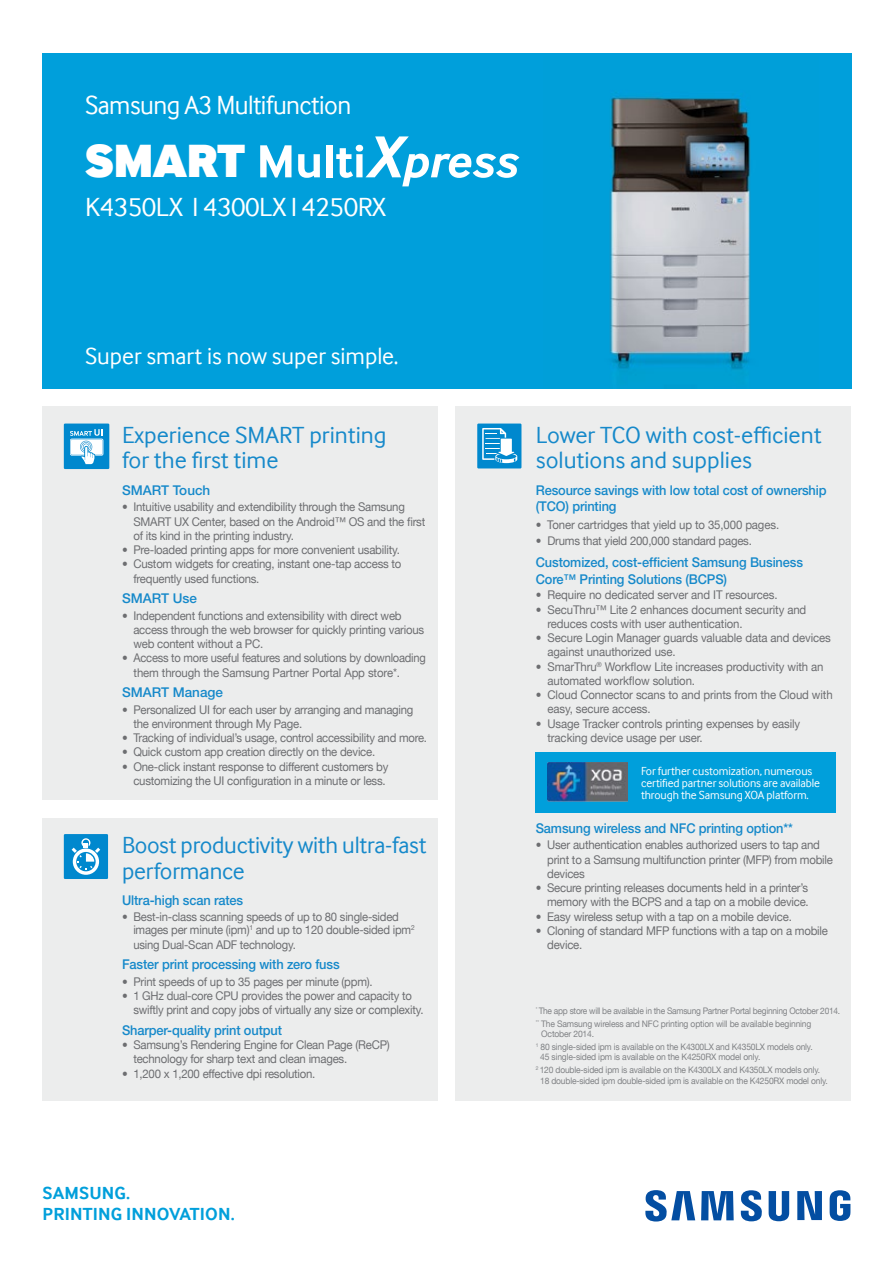
<style>
.page{position:relative;width:893px;height:1263px;background:#fff}
.page>*{position:absolute;margin:0;border:0;box-sizing:border-box;transform-origin:0 0}
.t1{font:900 48px "Samsung Inter Face";color:#fff}
.t2{font:27px "Samsung Inter Face";letter-spacing:-.02em;color:#fff;scale:.95 1}
.t3{font:27px "Samsung Inter Face";letter-spacing:-.02em;color:#fff}
.t4{font:24px/25.5px "Samsung Inter Face";color:#1689ca}
.t5{font:24px "Samsung Inter Face";color:#fff}
.t6{font:700 18px/21px "Samsung Inter Face";letter-spacing:.01em;color:#009fdb}
.t7{font:500 13.5px/16.2px "Helvetica Neue";letter-spacing:-.01em;color:#1689ca;scale:.95 1}
.t8{font:500 13.5px "Helvetica Neue";letter-spacing:-.01em;color:#1689ca}
.t9{font:12px/14.2px "Helvetica Neue LT";letter-spacing:-.02em;color:#6d6e71;scale:.95 1}
.t10{font:12px/12px "Samsung Inter Face";letter-spacing:-.01em;color:#fff}
.t11{font:9px/12.6px "Helvetica Neue LT";letter-spacing:-.02em;color:#808285;scale:.95 1}
.t12{font:9px/12.6px "Helvetica Neue LT";letter-spacing:-.02em;color:#808285;scale:.93 1}
.t13{font:9px "Helvetica Neue LT";letter-spacing:-.02em;color:#808285;scale:.94 1}
</style>
<div class="page">
<div style="left:455px;top:406px;width:395px;height:695px;background:#eceded"></div>
<div style="left:43px;top:406px;width:395px;height:695px;background:#eceded"></div>
<div style="left:43px;top:53px;width:809px;height:336px;background:#009fdb"></div>
<img style="left:610px;top:92px;width:141px;height:297px">
<div style="left:64px;top:834px;width:44px;height:45px;background:#0088ce"></div>
<svg style="left:73px;top:848px;width:26px;height:27px"></svg>
<div style="left:76px;top:852px;width:20px;height:19px;background:#0088ce;border-radius:50%"></div>
<svg style="left:72px;top:838px;width:28px;height:32px"></svg>
<div style="left:27px;top:800px;width:422px;height:17px;background:#fff"></div>
<div style="left:64px;top:423px;width:45px;height:46px;background:#0088ce"></div>
<svg style="left:70px;top:429px;width:33px;height:36px"></svg>
<div style="left:535px;top:752px;width:301px;height:61px;background:#009fdb"></div>
<img style="left:548px;top:762px;width:79px;height:39px">
<div style="left:477px;top:423px;width:44px;height:45px;background:#0088ce"></div>
<svg style="left:482px;top:428px;width:36px;height:36px"></svg>
<svg style="left:260px;top:145px;width:31px;height:33px"></svg>
<svg style="left:298px;top:154px;width:22px;height:24px"></svg>
<div style="left:326px;top:145px;width:6px;height:32px;background:#fff"></div>
<svg style="left:336px;top:136px;width:183px;height:50px"></svg>
<svg style="left:645px;top:1190px;width:205px;height:31px"></svg>
<h2 class="t2" style="left:85px;top:89px;width:282px">Samsung A3 Multifunction</h2>
<h1 class="t1" style="left:85px;top:131px;width:161px">SMART</h1>
<h2 class="t3" style="left:85px;top:192px;width:302px">K4350LX I 4300LX I 4250RX</h2>
<h3 class="t5" style="left:85px;top:342px;width:315px">Super smart is now super simple.</h3>
<h3 class="t4" style="left:122px;top:422px;width:266px">Experience SMART printing for the first time</h3>
<p class="t8" style="left:122px;top:482px;width:90px">SMART Touch</p>
<p class="t9" style="left:133px;top:500px;width:309px;text-indent:-11px">• Intuitive usability and extendibility through the Samsung<br>SMART UX Center, based on the Android™ OS and the first of its kind in the printing industry.</p>
<p class="t9" style="left:122px;top:542px;width:294px">• Pre-loaded printing apps for more convenient usability.</p>
<p class="t9" style="left:133px;top:557px;width:284px;text-indent:-11px">• Custom widgets for creating, instant one-tap access to frequently used functions.</p>
<p class="t8" style="left:122px;top:590px;width:77px">SMART Use</p>
<p class="t9" style="left:133px;top:608px;width:308px;text-indent:-11px">• Independent functions and extensibility with direct web access through the web browser for quickly printing various web content without a PC.</p>
<p class="t9" style="left:134px;top:651px;width:309px;text-indent:-11px">• Access to more useful features and solutions by downloading them through the Samsung Partner Portal App store*.</p>
<p class="t8" style="left:122px;top:684px;width:103px">SMART Manage</p>
<p class="t9" style="left:133px;top:702px;width:296px;text-indent:-11px">• Personalized UI for each user by arranging and managing the environment through My Page.</p>
<p class="t9" style="left:122px;top:730px;width:322px">• Tracking of individual’s usage, control accessibility and more.</p>
<p class="t9" style="left:122px;top:745px;width:268px">• Quick custom app creation directly on the device.</p>
<p class="t9" style="left:122px;top:759px;width:282px;text-align:right">• One-click instant response to different customers by customizing the UI configuration in a minute or less.</p>
<h3 class="t4" style="left:122px;top:832px;width:306px">Boost productivity with ultra-fast performance</h3>
<p class="t7" style="left:122px;top:892px;width:129px">Ultra-high scan rates</p>
<p class="t9" style="left:133px;top:909px;width:298px;text-indent:-11px">• Best-in-class scanning speeds of up to 80 single-sided images per minute (ipm)<sup>1</sup> and up to 120 double-sided ipm<sup>2 </sup>using Dual-Scan ADF technology.</p>
<p class="t7" style="left:122px;top:956px;width:231px">Faster print processing with zero fuss</p>
<p class="t9" style="left:122px;top:974px;width:265px">• Print speeds of up to 35 pages per minute (ppm).</p>
<p class="t9" style="left:133px;top:988px;width:307px;text-indent:-11px">• 1 GHz dual-core CPU provides the power and capacity to swiftly print and copy jobs of virtually any size or complexity.</p>
<p class="t7" style="left:122px;top:1021px;width:170px">Sharper-quality print output</p>
<p class="t9" style="left:133px;top:1037px;width:271px;text-indent:-11px">• Samsung’s Rendering Engine for Clean Page (ReCP) technology for sharp text and clean images.</p>
<p class="t9" style="left:122px;top:1066px;width:205px">• 1,200 x 1,200 effective dpi resolution.</p>
<h3 class="t6" style="left:43px;top:1183px;width:194px">SAMSUNG.<br>PRINTING INNOVATION.</h3>
<h3 class="t4" style="left:536px;top:422px;width:287px">Lower TCO with cost-efficient solutions and supplies</h3>
<p class="t7" style="left:536px;top:482px;width:308px">Resource savings with low total cost of ownership (TCO) printing</p>
<p class="t9" style="left:536px;top:517px;width:258px">• Toner cartridges that yield up to 35,000 pages.</p>
<p class="t9" style="left:536px;top:533px;width:229px">• Drums that yield 200,000 standard pages.</p>
<p class="t7" style="left:536px;top:554px;width:283px">Customized, cost-efficient Samsung Business<br>Core™ Printing Solutions (BCPS)</p>
<p class="t9" style="left:536px;top:588px;width:256px">• Require no dedicated server and IT resources.</p>
<p class="t9" style="left:547px;top:602px;width:274px;text-indent:-12px">• SecuThru™ Lite 2 enhances document security and reduces costs with user authentication.</p>
<p class="t9" style="left:547px;top:630px;width:300px;text-indent:-12px">• Secure Login Manager guards valuable data and devices against unauthorized use.</p>
<p class="t9" style="left:547px;top:659px;width:292px;text-indent:-12px">• SmarThru<sup>®</sup> Workflow Lite increases productivity with an automated workflow solution.</p>
<p class="t9" style="left:547px;top:687px;width:302px;text-indent:-12px">• Cloud Connector scans to and prints from the Cloud with easy, secure access.</p>
<p class="t9" style="left:547px;top:716px;width:268px;text-indent:-12px">• Usage Tracker controls printing expenses by easily tracking device usage per user.</p>
<p class="t10" style="left:641px;top:765px;width:180px">For further customization, numerous certified partner solutions are available through the Samsung XOA platform.</p>
<p class="t7" style="left:536px;top:820px;width:272px">Samsung wireless and NFC printing option**</p>
<p class="t9" style="left:547px;top:838px;width:302px;text-indent:-11px">• User authentication enables authorized users to tap and print to a Samsung multifunction printer (MFP) from mobile devices</p>
<p class="t9" style="left:536px;top:880px;width:289px;text-align:right">• Secure printing releases documents held in a printer’s memory with the BCPS and a tap on a mobile device.</p>
<p class="t9" style="left:536px;top:909px;width:271px">• Easy wireless setup with a tap on a mobile device.</p>
<p class="t9" style="left:547px;top:923px;width:297px;text-indent:-11px">• Cloning of standard MFP functions with a tap on a mobile device.</p>
<p class="t12" style="left:536px;top:1004px;width:329px"><sup>*</sup> The app store will be available in the Samsung Partner Portal beginning October 2014. <sup>**</sup> The Samsung wireless and NFC printing option will be available beginning</p>
<p class="t11" style="left:536px;top:1028px;width:293px;text-indent:5px">October 2014.<br><sup>1</sup> 80 single-sided ipm is available on the K4300LX and K4350LX models only.</p>
<p class="t11" style="left:536px;top:1051px;width:301px;text-indent:4px">45 single-sided ipm is available on the K4250RX model only.<br><sup>2</sup> 120 double-sided ipm is available on the K4300LX and K4350LX models only.</p>
<p class="t13" style="left:540px;top:1075px;width:308px">18 double-sided ipm double-sided ipm is available on the K4250RX model only.</p>
</div>
